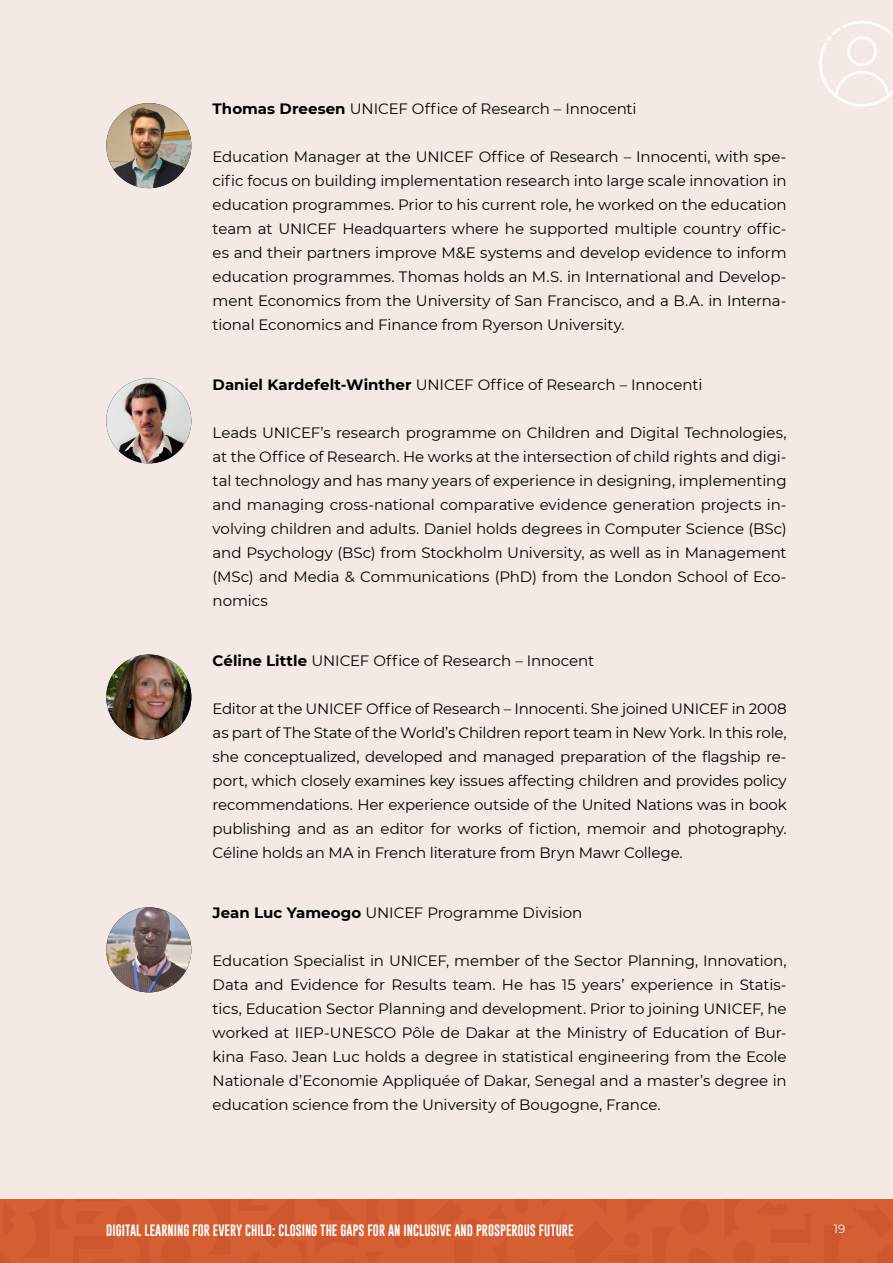
<style>
.page{position:relative;width:893px;height:1263px;background:#f5e9e5}
.page>*{position:absolute;margin:0;border:0;box-sizing:border-box;transform-origin:0 0}
.t1{font:15px/24px "Montserrat";letter-spacing:-.005em;color:#000;text-align:justify}
.t2{font:12px "Gobold";color:#fff}
.t3{font:12px "Montserrat";color:#fff}
.s1{font-weight:700}
</style>
<div class="page">
<img style="left:106px;top:103px;width:85px;height:85px;border-radius:43px">
<img style="left:106px;top:378px;width:85px;height:85px;border-radius:43px">
<img style="left:106px;top:654px;width:85px;height:85px;border-radius:43px">
<img style="left:106px;top:907px;width:85px;height:85px;border-radius:43px">
<div style="left:0;top:1199px;width:893px;height:64px;background:#d65e33"></div>
<svg style="left:819px;top:21px;width:74px;height:86px"></svg>
<p class="t1" style="left:213px;top:96px;width:425px"><span class="s1">Thomas Dreesen</span> UNICEF Office of Research – Innocenti</p>
<p class="t1" style="left:213px;top:144px;width:576px">Education Manager at the UNICEF Office of Research – Innocenti, with spe&shy;cific focus on building implementation research into large scale innovation in education programmes. Prior to his current role, he worked on the education team at UNICEF Headquarters where he supported multiple country offic&shy;es and their partners improve M&amp;E systems and develop evidence to inform education programmes. Thomas holds an M.S. in International and Develop&shy;ment Economics from the University of San Francisco, and a B.A. in Interna&shy;tional Economics and Finance from Ryerson University.</p>
<p class="t1" style="left:213px;top:372px;width:491px"><span class="s1">Daniel Kardefelt-Winther</span> UNICEF Office of Research – Innocenti</p>
<p class="t1" style="left:213px;top:420px;width:576px">Leads UNICEF’s research programme on Children and Digital Technologies, at the Office of Research. He works at the intersection of child rights and digi&shy;tal technology and has many years of experience in designing, implementing and managing cross-national comparative evidence generation projects in&shy;volving children and adults. Daniel holds degrees in Computer Science (BSc) and Psychology (BSc) from Stockholm University, as well as in Management (MSc) and Media &amp; Communications (PhD) from the London School of Eco&shy;nomics</p>
<p class="t1" style="left:213px;top:648px;width:383px"><span class="s1">Céline Little</span> UNICEF Office of Research – Innocent</p>
<p class="t1" style="left:213px;top:696px;width:576px">Editor at the UNICEF Office of Research – Innocenti. She joined UNICEF in 2008 as part of The State of the World’s Children report team in New York. In this role, she conceptualized, developed and managed preparation of the flagship re&shy;port, which closely examines key issues affecting children and provides policy recommendations. Her experience outside of the United Nations was in book publishing and as an editor for works of fiction, memoir and photography.<br>Céline holds an MA in French literature from Bryn Mawr College.</p>
<p class="t1" style="left:213px;top:900px;width:371px"><span class="s1">Jean Luc Yameogo</span> UNICEF Programme Division</p>
<p class="t1" style="left:213px;top:948px;width:576px">Education Specialist in UNICEF, member of the Sector Planning, Innovation, Data and Evidence for Results team. He has 15 years’ experience in Statis&shy;tics, Education Sector Planning and development. Prior to joining UNICEF, he worked at IIEP-UNESCO Pôle de Dakar at the Ministry of Education of Bur&shy;kina Faso. Jean Luc holds a degree in statistical engineering from the Ecole Nationale d’Economie Appliquée of Dakar, Senegal and a master’s degree in education science from the University of Bougogne, France.</p>
<p class="t2" style="left:106px;top:1223px;width:469px">DIGITAL LEARNING FOR EVERY CHILD: CLOSING THE GAPS FOR AN INCLUSIVE AND PROSPEROUS FUTURE</p>
<p class="t3" style="left:834px;top:1221px;width:13px">19</p>
</div>
